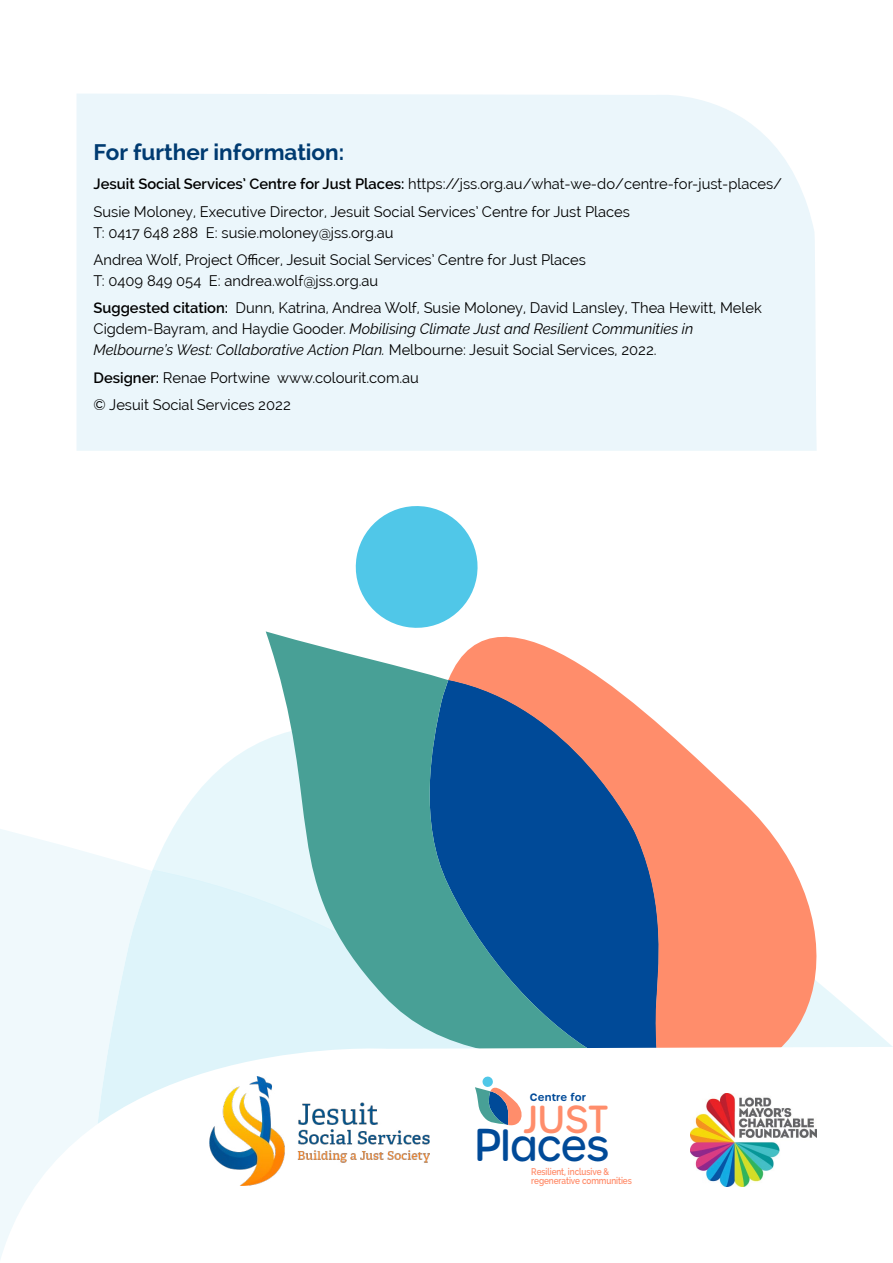
<style>
.page{position:relative;width:893px;height:1263px;background:#fff}
.page>*{position:absolute;margin:0;border:0;box-sizing:border-box;transform-origin:0 0}
.t1{font:500 42.45px "Urbane Rounded";color:#004a98;scale:.94 1}
.t2{font:500 37.8px "Urbane Rounded";color:#ff8d6b}
.Middle_Heading{font:700 22.5px "Raleway";color:#003b71}
.TEXT{font:15px/21px "Raleway";color:#000}
.t3{font:600 10.5px "Urbane Rounded";letter-spacing:.015em;color:#004a98}
.t4{font:600 9.75px/9.6px "Raleway";letter-spacing:-.01em;color:#ff8d6b;scale:.85 1}
.s1{font-weight:600}
.s2{font-style:italic}
.s3{font-size:44.55px}
.s4{font-size:41.85px}
</style>
<div class="page">
<svg style="left:0;top:829px;width:152px;height:205px;fill:#f0f9fc"></svg>
<svg style="left:152px;top:740px;width:726px;height:294px;fill:#def4fa"></svg>
<svg style="left:266px;top:631px;width:182px;height:403px;fill:#48a096"></svg>
<svg style="left:448px;top:636px;width:424px;height:398px"></svg>
<svg style="left:351px;top:506px;width:127px;height:127px"></svg>
<svg style="left:0;top:1034px;width:893px;height:225px"></svg>
<svg style="left:475px;top:1076px;width:51px;height:51px"></svg>
<img style="left:210px;top:1077px;width:219px;height:108px">
<img style="left:691px;top:1093px;width:125px;height:93px">
<div style="left:77px;top:94px;width:740px;height:357px;background:#ebf6fb"></div>
<p class="Middle_Heading" style="left:94px;top:139px;width:252px">For further information:</p>
<p class="TEXT" style="left:94px;top:173px;width:690px"><span class="s1">Jesuit Social Services’ Centre for Just Places:</span> https://jss.org.au/what-we-do/centre-for-just-places/</p>
<p class="TEXT" style="left:94px;top:201px;width:538px">Susie Moloney, Executive Director, Jesuit Social Services’ Centre for Just Places<br>T: 0417 648 288 E: susie.moloney@jss.org.au</p>
<p class="TEXT" style="left:94px;top:249px;width:494px">Andrea Wolf, Project Officer, Jesuit Social Services’ Centre for Just Places<br>T: 0409 849 054 E: andrea.wolf@jss.org.au</p>
<p class="TEXT" style="left:94px;top:298px;width:670px"><span class="s1">Suggested citation:</span> Dunn, Katrina, Andrea Wolf, Susie Moloney, David Lansley, Thea Hewitt, Melek<br>Cigdem-Bayram, and Haydie Gooder. <span class="s2">Mobilising Climate Just and Resilient Communities in<br>Melbourne’s West: Collaborative Action Plan.</span> Melbourne: Jesuit Social Services, 2022.</p>
<p class="TEXT" style="left:94px;top:367px;width:327px"><span class="s1">Designer:</span> Renae Portwine www.colourit.com.au</p>
<p class="TEXT" style="left:94px;top:394px;width:199px">© Jesuit Social Services 2022</p>
<p class="t3" style="left:530px;top:1090px;width:58px">Centre for</p>
<p class="t2" style="left:523px;top:1094px;width:87px">JUST</p>
<p class="t1" style="left:474px;top:1117px;width:145px"><span class="s3">P</span><span class="s4">l</span>aces</p>
<p class="t4" style="left:531px;top:1166px;width:120px">Resilient, inclusive &amp; regenerative communities</p>
</div>
